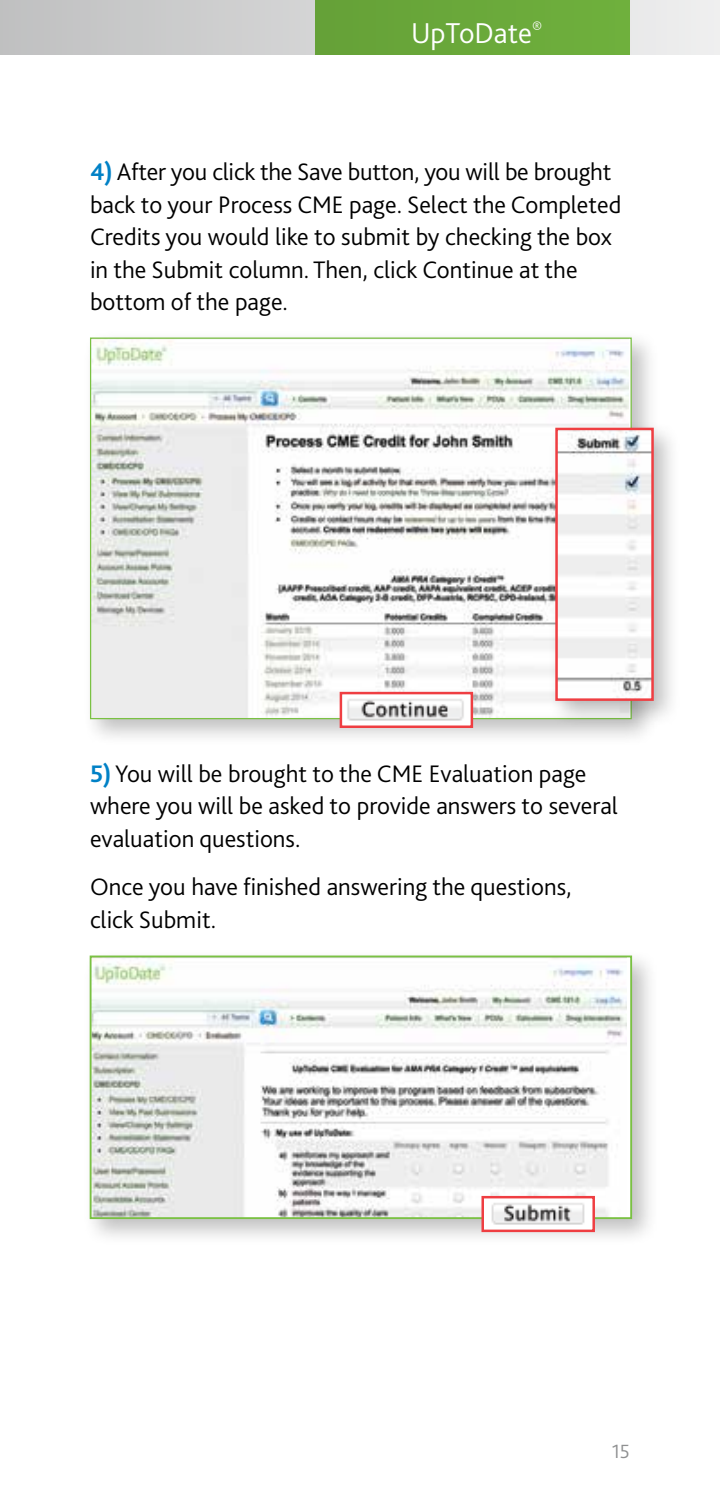
<style>
.page{position:relative;width:720px;height:1508px;background:#fff}
.page>*{position:absolute;margin:0;border:0;box-sizing:border-box;transform-origin:0 0}
.t1{font:300 30px "Bliss 2";color:#fff}
.t2{font:300 25px/32.5px "Bliss 2";color:#000}
.t3{font:300 20px "Bliss 2";color:#8f9091}
.s1{font-weight:700;color:#0081c6}
</style>
<div class="page">
<svg style="left:0;top:0;width:720px;height:55px;background:#d1d1d2"></svg>
<div style="left:315px;top:0;width:315px;height:55px;background:#6aa83a"></div>
<div style="left:82px;top:329px;width:578px;height:418px;background:#000;opacity:.25"></div>
<img style="left:92px;top:339px;width:537px;height:378px">
<div style="left:547px;top:420px;width:134px;height:308px;background:#000;opacity:.25"></div>
<img style="left:558px;top:431px;width:93px;height:267px">
<div style="left:555px;top:428px;width:99px;height:273px;border:2px solid #ef3e42"></div>
<img style="left:343px;top:695px;width:127px;height:30px">
<div style="left:340px;top:692px;width:133px;height:36px;border:2px solid #ef3e42"></div>
<div style="left:82px;top:947px;width:577px;height:299px;background:#000;opacity:.25"></div>
<img style="left:93px;top:958px;width:534px;height:258px">
<div style="left:90px;top:955px;width:542px;height:264px;border:2px solid #7ac143"></div>
<img style="left:484px;top:1199px;width:108px;height:30px">
<div style="left:481px;top:1196px;width:114px;height:36px;border:2px solid #ef3e42"></div>
<p class="t1" style="left:411px;top:14px;width:133px">UpToDate<sup>®</sup></p>
<p class="t2" style="left:90px;top:155px;width:533px"><span class="s1">4)</span> After you click the Save button, you will be brought back to your Process CME page. Select the Completed Credits you would like to submit by checking the box in the Submit column. Then, click Continue at the bottom of the page.</p>
<p class="t2" style="left:90px;top:756px;width:529px"><span class="s1">5)</span> You will be brought to the CME Evaluation page where you will be asked to provide answers to several evaluation questions.</p>
<p class="t2" style="left:90px;top:870px;width:483px">Once you have finished answering the questions, click Submit.</p>
<p class="t3" style="left:612px;top:1439px;width:20px">15</p>
</div>
